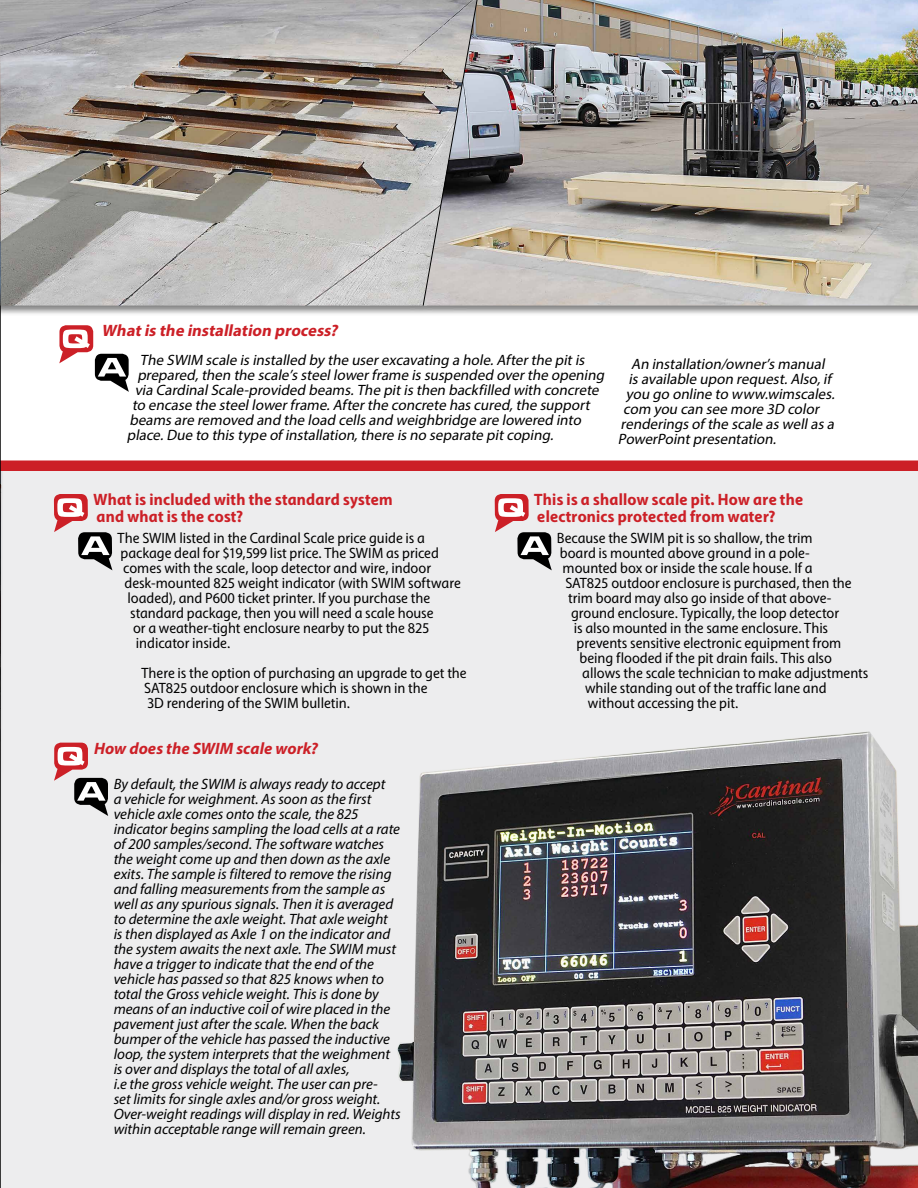
<style>
.page{position:relative;width:918px;height:1188px;background:#fff}
.page>*{position:absolute;margin:0;border:0;box-sizing:border-box;transform-origin:0 0}
.t1{font:italic 700 16.5px/16.5px "Myriad Pro";color:#cc2027}
.t2{font:italic 700 16.5px "Myriad Pro";color:#cc2027}
.t3{font:italic 15px/15px "Myriad Pro";color:#000}
.t4{font:italic 15px "Myriad Pro";letter-spacing:.03em;color:#000}
</style>
<div class="page">
<div style="left:0;top:466px;width:918px;height:722px;background:#ededee"></div>
<div style="left:0;top:460px;width:918px;height:11px;background:#cc2027"></div>
<hr style="left:0;top:0;width:1px;height:1188px;background:#000">
<svg style="left:59px;top:325px;width:70px;height:67px"></svg>
<div style="left:0;top:0;width:918px;height:316px;background:#000;opacity:.5"></div>
<img style="left:0;top:0;width:423px;height:306px">
<img style="left:487px;top:0;width:431px;height:306px">
<svg style="left:54px;top:743px;width:54px;height:73px"></svg>
<svg style="left:54px;top:494px;width:58px;height:76px"></svg>
<svg style="left:494px;top:494px;width:58px;height:76px"></svg>
<img style="left:397px;top:732px;width:521px;height:456px">
<svg style="left:423px;top:0;width:64px;height:306px;background:#aaa9a9"></svg>
<p class="t2" style="left:102px;top:320px;width:241px">Whatis the installation process?</p>
<p class="t4" style="left:140px;top:351px;width:449px">The SWIM scale is installed by the userexcavating a hole.Afterthe pitis</p>
<p class="t4" style="left:137px;top:366px;width:471px">prepared,then the scale’s steellowerframe is suspended overthe opening</p>
<p class="t4" style="left:135px;top:381px;width:469px">via CardinalScale-provided beams.The pitis then backfilled with concrete</p>
<p class="t4" style="left:132px;top:396px;width:462px">to encase the steellowerframe.Afterthe concrete has cured,the support</p>
<p class="t4" style="left:129px;top:411px;width:456px">beams are removed and the load cells and weighbridge are lowered into</p>
<p class="t4" style="left:127px;top:426px;width:431px">place.Due to this type of installation,there is no separate pitcoping.</p>
<p class="t4" style="left:631px;top:354px;width:198px">An installation/owner’s manual</p>
<p class="t4" style="left:629px;top:369px;width:204px">is available upon request.Also,if</p>
<p class="t4" style="left:626px;top:384px;width:213px">you go online to www.wimscales.</p>
<p class="t4" style="left:623px;top:399px;width:200px">com you can see more 3D color</p>
<p class="t4" style="left:621px;top:414px;width:218px">renderings of the scale as wellas a</p>
<p class="t4" style="left:618px;top:429px;width:163px">PowerPointpresentation.</p>
<p class="t1" style="left:94px;top:491px;width:305px">Whatisincluded with the standard system and whatisthe cost?</p>
<p class="t3" style="left:118px;top:531px;width:312px">The SWIM listed in the CardinalScale price guide isa</p>
<p class="t3" style="left:121px;top:546px;width:323px">package dealfor$19,599 listprice.The SWIM aspriced</p>
<p class="t3" style="left:124px;top:561px;width:313px">comeswith the scale,loop detectorand wire,indoor</p>
<p class="t3" style="left:125px;top:576px;width:341px">desk-mounted 825 weightindicator(with SWIM software</p>
<p class="t3" style="left:128px;top:591px;width:308px">loaded),and P600 ticketprinter.If you purchase the</p>
<p class="t3" style="left:131px;top:606px;width:308px">standard package,then you willneed a scale house</p>
<p class="t3" style="left:134px;top:621px;width:301px">ora weather-tightenclosure nearby to putthe 825</p>
<p class="t3" style="left:137px;top:636px;width:99px">indicatorinside.</p>
<p class="t3" style="left:142px;top:666px;width:330px">There isthe option of purchasing an upgrade to getthe<br>SAT825 outdoorenclosure which isshown in the<br>3D rendering of the SWIM bulletin.</p>
<p class="t1" style="left:94px;top:739px;width:226px">How does the SWIM scale work?</p>
<p class="t3" style="left:114px;top:776px;width:289px">By default, the SWIM is always ready to accept<br>a vehicle for weighment. As soon as the first vehicle axle comes onto the scale, the 825 indicator begins sampling the load cells at a rate of 200 samples/second. The software watches the weight come up and then down as the axle exits. The sample is filtered to remove the rising and falling measurements from the sample as well as any spurious signals. Then it is averaged to determine the axle weight. That axle weight<br>is then displayed as Axle 1 on the indicator and the system awaits the next axle. The SWIM must have a trigger to indicate that the end of the vehicle has passed so that 825 knows when to total the Gross vehicle weight. This is done by means of an inductive coil of wire placed in the pavement just after the scale. When the back bumper of the vehicle has passed the inductive loop, the system interprets that the weighment is over and displays the total of all axles,<br>i.e the gross vehicle weight. The user can pre-<br>set limits for single axles and/or gross weight.<br>Over-weight readings will display in red. Weights within acceptable range will remain green.</p>
<p class="t1" style="left:535px;top:491px;width:274px">Thisisa shallow scale pit.How are the electronicsprotected from water?</p>
<p class="t3" style="left:558px;top:531px;width:261px">Because the SWIM pitisso shallow,the trim</p>
<p class="t3" style="left:560px;top:546px;width:255px">board ismounted above ground in a pole-</p>
<p class="t3" style="left:563px;top:561px;width:255px">mounted box orinside the scale house.If a</p>
<p class="t3" style="left:566px;top:576px;width:291px">SAT825 outdoorenclosure ispurchased,then the</p>
<p class="t3" style="left:569px;top:591px;width:268px">trim board may also go inside of thatabove-</p>
<p class="t3" style="left:572px;top:606px;width:273px">ground enclosure.Typically,the loop detector</p>
<p class="t3" style="left:575px;top:621px;width:259px">isalso mounted in the same enclosure.This</p>
<p class="t3" style="left:577px;top:636px;width:270px">preventssensitive electronic equipmentfrom</p>
<p class="t3" style="left:580px;top:651px;width:257px">being flooded if the pitdrain fails.Thisalso</p>
<p class="t3" style="left:583px;top:666px;width:291px">allowsthe scale technician to make adjustments</p>
<p class="t3" style="left:586px;top:681px;width:246px">while standing outof the traffic lane and</p>
<p class="t3" style="left:589px;top:696px;width:155px">withoutaccessing the pit.</p>
</div>
